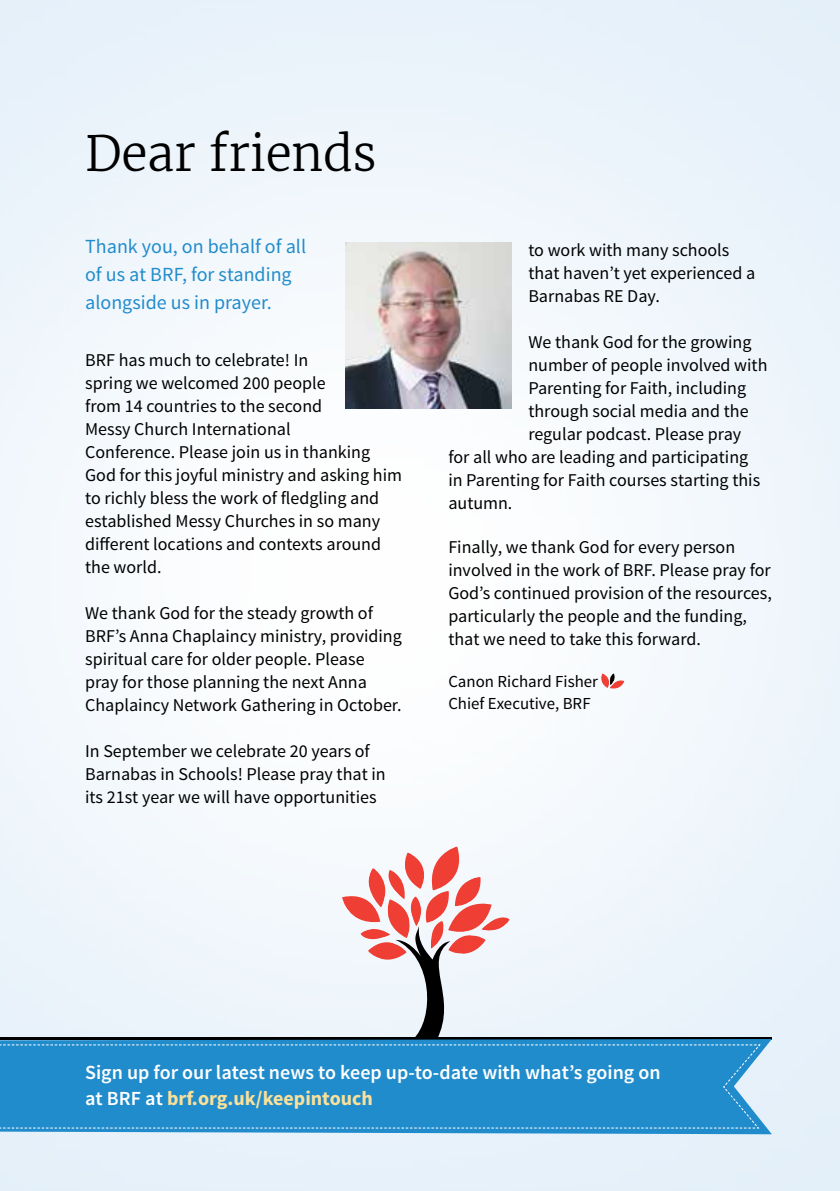
<style>
.page{position:relative;width:840px;height:1191px;background:#fff}
.page>*{position:absolute;margin:0;border:0;box-sizing:border-box;transform-origin:0 0}
.t1{font:300 48px "Merriweather";color:#000}
.t2{font:600 20px/26px "Source Sans Pro";color:#fff}
.t3{font:20px/28px "Source Sans Pro";color:#218ccc}
.t4{font:18px/23px "Source Sans Pro";color:#000}
.t5{font:16.8px/22px "Source Sans Pro";color:#000}
.s1{font-weight:700;color:#fae19a}
</style>
<div class="page">
<img style="left:0;top:0;width:839px;height:1191px">
<svg style="left:598px;top:670px;width:26px;height:19px"></svg>
<svg style="left:0;top:1039px;width:771px;height:95px;background:#64aedb"></svg>
<svg style="left:0;top:847px;width:759px;height:197px"></svg>
<div style="left:0;top:1044px;width:761px;height:84px;background:#218ccc"></div>
<img style="left:345px;top:242px;width:166px;height:166px">
<h1 class="t1" style="left:85px;top:124px;width:293px">Dear friends</h1>
<p class="t3" style="left:85px;top:232px;width:222px">Thank you, on behalf of all of us at BRF, for standing alongside us in prayer.</p>
<p class="t4" style="left:85px;top:349px;width:318px">BRF has much to celebrate! In<br>spring we welcomed 200 people<br>from 14 countries to the second<br>Messy Church International<br>Conference. Please join us in thanking<br>God for this joyful ministry and asking him to richly bless the work of fledgling and established Messy Churches in so many different locations and contexts around the world.</p>
<p class="t4" style="left:85px;top:602px;width:318px">We thank God for the steady growth of BRF’s Anna Chaplaincy ministry, providing spiritual care for older people. Please pray for those planning the next Anna Chaplaincy Network Gathering in October.</p>
<p class="t4" style="left:85px;top:740px;width:302px">In September we celebrate 20 years of<br>Barnabas in Schools! Please pray that in its 21st year we will have opportunities</p>
<p class="t4" style="left:528px;top:239px;width:228px">to work with many schools that haven’t yet experienced a<br>Barnabas RE Day.</p>
<p class="t4" style="left:528px;top:331px;width:224px">We thank God for the growing</p>
<p class="t4" style="left:528px;top:354px;width:240px">number of people involved with</p>
<p class="t4" style="left:528px;top:377px;width:219px">Parenting for Faith, including</p>
<p class="t4" style="left:528px;top:400px;width:221px">through social media and the</p>
<p class="t4" style="left:528px;top:423px;width:214px">regular podcast. Please pray</p>
<p class="t4" style="left:448px;top:446px;width:301px">for all who are leading and participating</p>
<p class="t4" style="left:448px;top:469px;width:313px">in Parenting for Faith courses starting this</p>
<p class="t4" style="left:448px;top:492px;width:66px">autumn.</p>
<p class="t4" style="left:448px;top:536px;width:325px">Finally, we thank God for every person involved in the work of BRF. Please pray for God’s continued provision of the resources, particularly the people and the funding, that we need to take this forward.</p>
<p class="t5" style="left:448px;top:671px;width:151px">Canon Richard Fisher<br>Chief Executive, BRF</p>
<p class="t2" style="left:85px;top:1059px;width:576px">Sign up for our latest news to keep up-to-date with what’s going on at BRF at <span class="s1">brf.org.uk/keepintouch</span></p>
</div>
